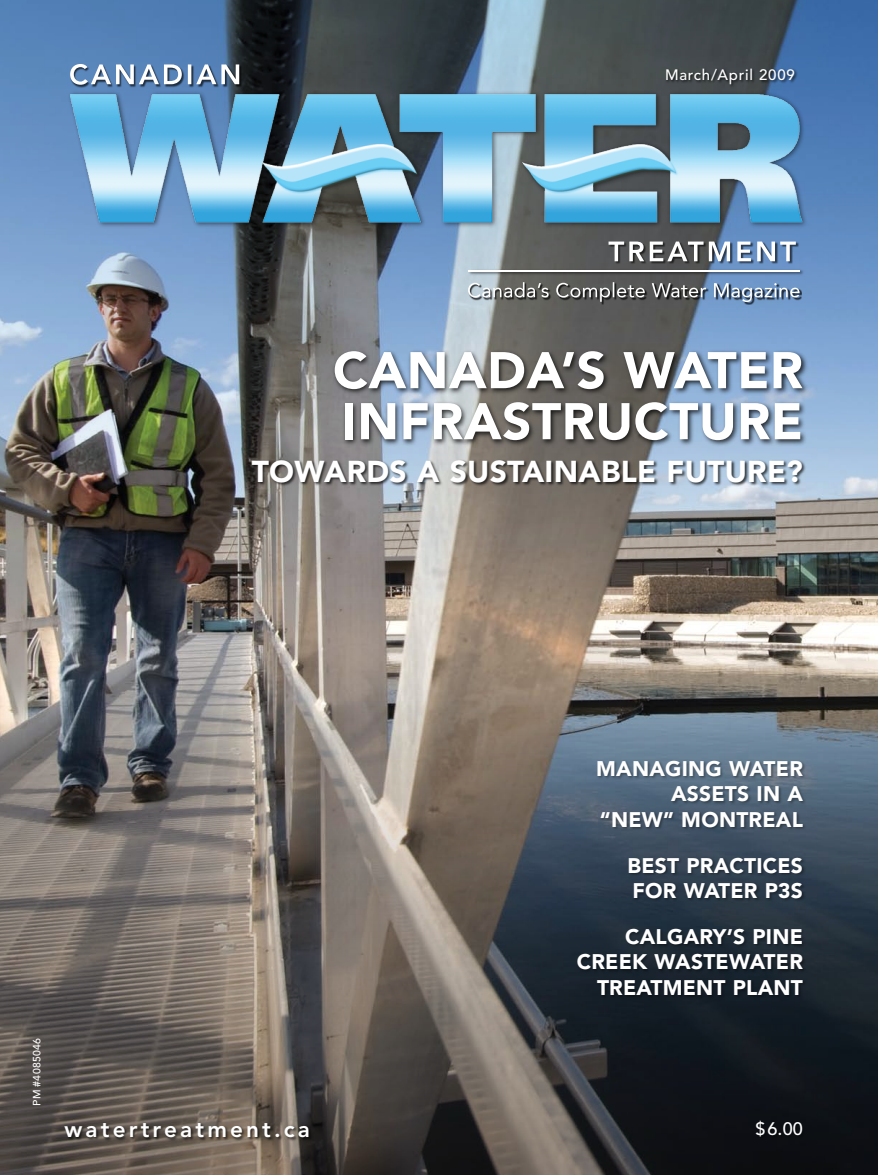
<style>
.page{position:relative;width:878px;height:1175px;background:#fff}
.page>*{position:absolute;margin:0;border:0;box-sizing:border-box;transform-origin:0 0}
.t1{font:900 51px/51px "Avenir";letter-spacing:.01em;color:#fff}
.t2{font:900 30px "Avenir";letter-spacing:.01em;color:#fff}
.t3{font:800 22.5px "Avenir";letter-spacing:.14em;color:#fff}
.t4{font:900 21px/25.5px "Avenir";letter-spacing:.01em;color:#fff;text-align:right}
.t5{font:500 18px "Avenir";color:#fff}
.t6{font:500 15px "Avenir";letter-spacing:.05em;color:#fff}
.t7{font:500 10.5px "Avenir";letter-spacing:.02em;color:#fff}
</style>
<div class="page">
<img style="left:0;top:606px;width:878px;height:92px">
<img style="left:0;top:0;width:878px;height:606px">
<svg style="left:0;top:698px;width:878px;height:476px;background:#5e5c5a"></svg>
<div style="left:64px;top:1121px;width:250px;height:21px;background:#000;opacity:.69"></div>
<div style="left:756px;top:1121px;width:50px;height:18px;background:#0b0e12"></div>
<div style="left:575px;top:759px;width:232px;height:240px;background:#000;opacity:.38"></div>
<div style="left:331px;top:348px;width:478px;height:99px;background:#000;opacity:.76"></div>
<div style="left:250px;top:459px;width:556px;height:28px;background:#000;opacity:.7"></div>
<img style="left:0;top:54px;width:878px;height:190px">
<div style="left:665px;top:68px;width:133px;height:21px;background:#000;opacity:.8"></div>
<div style="left:70px;top:64px;width:172px;height:24px;background:#000;opacity:.65"></div>
<svg style="left:70px;top:64px;width:169px;height:21px"></svg>
<div style="left:468px;top:282px;width:334px;height:23px;background:#000;opacity:.8"></div>
<svg style="left:468px;top:282px;width:331px;height:20px;background:#778089"></svg>
<div style="left:608px;top:241px;width:191px;height:24px;background:#000;opacity:.6"></div>
<svg style="left:608px;top:241px;width:187px;height:20px"></svg>
<div style="left:467px;top:269px;width:337px;height:8px;background:#000;opacity:.75"></div>
<hr style="left:468px;top:270px;width:331px;height:2px;background:#fff">
<p class="t6" style="left:665px;top:66px;width:131px">March/April 2009</p>
<h1 class="t1" style="left:333px;top:344px;width:471px">CANADA’S WATER<br>INFRASTRUCTURE</h1>
<h2 class="t2" style="left:252px;top:453px;width:552px">TOWARDS A SUSTAINABLE FUTURE?</h2>
<p class="t7" style="left:31px;top:1105px;width:69px;rotate:-90deg">PM #4085046</p>
<p class="t4" style="left:596px;top:755px;width:208px">MANAGING WATER<br>ASSETS IN A “NEW” MONTREAL</p>
<p class="t4" style="left:627px;top:852px;width:177px;text-align:left">BEST PRACTICES<br>FOR WATER P3S</p>
<p class="t4" style="left:577px;top:923px;width:228px">CALGARY’S PINE<br>CREEK WASTEWATER<br>TREATMENT PLANT</p>
<p class="t3" style="left:65px;top:1115px;width:247px">watertreatment.ca</p>
<p class="t5" style="left:755px;top:1118px;width:49px">$6.00</p>
</div>
